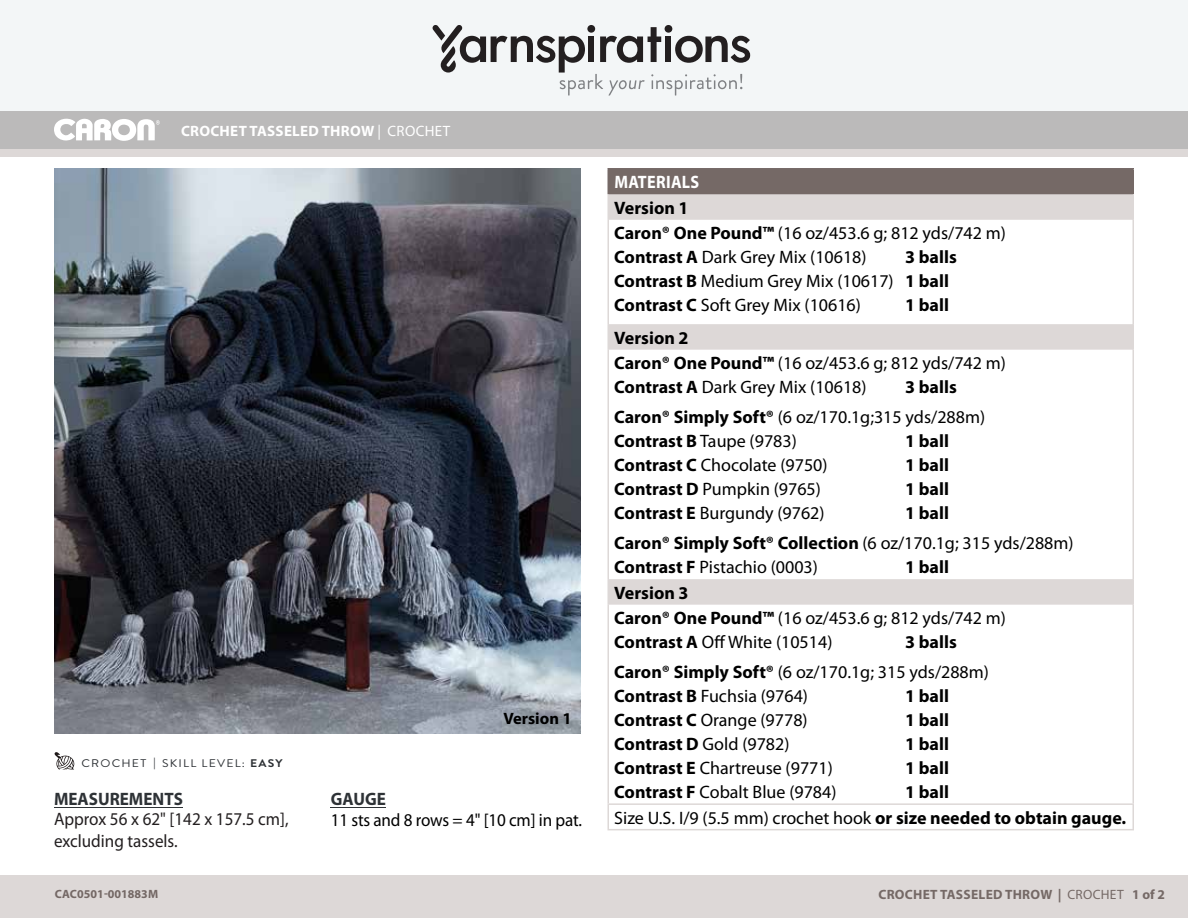
<style>
.page{position:relative;width:1188px;height:918px;background:#fff}
.page>*{position:absolute;margin:0;border:0;box-sizing:border-box;transform-origin:0 0}
.t1{font:18px/24.8px "Myriad Pro";color:#000}
.t2{font:700 18px/30px "Myriad Pro";color:#000}
.t3{font:18px/21px "Myriad Pro";color:#231f20;scale:.95 1}
.t4{font:18px/21px "Myriad Pro";color:#000;scale:.95 1}
.t5{font:700 16.5px "Myriad Pro";color:#000}
.Pattern_Title{font:700 15px "Myriad Pro";letter-spacing:.02em;color:#fff}
.t6{font:700 13.5px "Myriad Pro";letter-spacing:.02em;color:#756966}
.t7{font:700 12px "Myriad Pro";letter-spacing:.02em;color:#746865}
.t8{font:700 12px "Myriad Pro";color:#746865}
.t9{font:11.1px "Brandon Grotesque";letter-spacing:.1em;color:#2c3034;scale:1.1 1}
.s1{font-weight:400}
.s2{font-weight:700}
.s3{font-weight:700;color:#2e3236}
.s4{font-weight:700;color:#fff}
</style>
<div class="page">
<div style="left:0;top:111px;width:1188px;height:38px;background:#bababa"></div>
<div style="left:0;top:0;width:1188px;height:111px;background:#f3f6f7"></div>
<svg style="left:433px;top:25px;width:318px;height:71px"></svg>
<div style="left:0;top:149px;width:1188px;height:769px;background:#ddd8d7"></div>
<div style="left:0;top:157px;width:1188px;height:717px;background:#fff"></div>
<svg style="left:54px;top:119px;width:106px;height:22px"></svg>
<hr style="left:54px;top:807px;width:129px;height:1px;background:#2e3236">
<hr style="left:331px;top:807px;width:55px;height:1px;background:#2e3236">
<img style="left:54px;top:168px;width:527px;height:565px">
<div style="left:608px;top:169px;width:525px;height:25px;background:#756966"></div>
<svg style="left:609px;top:194px;width:523px;height:411px"></svg>
<hr style="left:1132px;top:170px;width:2px;height:24px;background:#756966">
<hr style="left:608px;top:168px;width:526px;height:2px;background:#756966">
<svg style="left:608px;top:194px;width:1px;height:26px"></svg>
<hr style="left:608px;top:220px;width:1px;height:104px;background:#ddd8d7">
<svg style="left:608px;top:324px;width:1px;height:26px"></svg>
<hr style="left:608px;top:350px;width:1px;height:229px;background:#ddd8d7">
<svg style="left:608px;top:579px;width:1px;height:26px"></svg>
<hr style="left:608px;top:605px;width:1px;height:198px;background:#ddd8d7">
<svg style="left:608px;top:805px;width:1px;height:24px"></svg>
<hr style="left:1132px;top:805px;width:2px;height:24px;background:#ddd8d7">
<hr style="left:608px;top:829px;width:526px;height:1px;background:#ddd8d7">
<hr style="left:1132px;top:194px;width:2px;height:26px;background:#ddd8d7">
<hr style="left:1132px;top:220px;width:2px;height:104px;background:#ddd8d7">
<hr style="left:1132px;top:324px;width:2px;height:26px;background:#ddd8d7">
<hr style="left:1132px;top:350px;width:2px;height:229px;background:#ddd8d7">
<hr style="left:1132px;top:579px;width:2px;height:26px;background:#ddd8d7">
<hr style="left:1132px;top:605px;width:2px;height:198px;background:#ddd8d7">
<hr style="left:608px;top:803px;width:526px;height:2px;background:#ddd8d7">
<svg style="left:55px;top:752px;width:19px;height:18px"></svg>
<p class="Pattern_Title" style="left:181px;top:121px;width:271px">CROCHET TASSELED THROW <span class="s1">| CROCHET</span></p>
<p class="Pattern_Title" style="left:181px;top:121px;width:31px">TOU</p>
<p class="Pattern_Title" style="left:234px;top:121px;width:191px">OF SHINE SHRUG <span class="s1">| CRO HET</span></p>
<p class="t9" style="left:81px;top:755px;width:184px">CROCHET <span class="s2">|</span> SKILL LEVEL: <span class="s2">EASY</span></p>
<p class="t5" style="left:503px;top:707px;width:70px">Version 1</p>
<p class="t3" style="left:54px;top:788px;width:248px"><span class="s3">MEASUREMENTS<br></span>Approx 56 x 62" [142 x 157.5 cm], excluding tassels.</p>
<p class="t4" style="left:331px;top:788px;width:266px"><span class="s3">GAUGE<br></span>11 sts and 8 rows = 4" [10 cm] in pat.</p>
<p class="t8" style="left:55px;top:886px;width:105px">CAC0501-001883M</p>
<p class="t1" style="left:614px;top:169px;width:393px"><span class="s4">MATERIALS<br></span><span class="s2">Version 1<br>Caron® One Pound™</span> (16 oz/453.6 g; 812 yds/742 m)<br><span class="s2">Contrast A</span> Dark Grey Mix (10618)</p>
<p class="t1" style="left:614px;top:245px;width:344px;line-height:24px;text-indent:291px"><span class="s2">3 balls<br>Contrast B</span> Medium Grey Mix (10617) <span class="s2">1 ball<br>Contrast C</span> Soft Grey Mix (10616)</p>
<p class="t2" style="left:905px;top:290px;width:45px">1 ball</p>
<p class="t1" style="left:614px;top:325px;width:393px"><span class="s2">Version 2<br>Caron® One Pound™</span> (16 oz/453.6 g; 812 yds/742 m)<br><span class="s2">Contrast A</span> Dark Grey Mix (10618)</p>
<p class="t1" style="left:614px;top:372px;width:372px;line-height:30px;text-indent:291px"><span class="s2">3 balls<br>Caron® Simply Soft®</span> (6 oz/170.1g;315 yds/288m)</p>
<p class="t1" style="left:614px;top:428px;width:184px"><span class="s2">Contrast B</span> Taupe (9783)</p>
<p class="t2" style="left:905px;top:426px;width:45px">1 ball</p>
<p class="t1" style="left:614px;top:452px;width:215px"><span class="s2">Contrast C</span> Chocolate (9750)</p>
<p class="t2" style="left:905px;top:450px;width:45px">1 ball</p>
<p class="t1" style="left:614px;top:476px;width:208px"><span class="s2">Contrast D</span> Pumpkin (9765)</p>
<p class="t2" style="left:905px;top:474px;width:45px">1 ball</p>
<p class="t1" style="left:614px;top:500px;width:212px"><span class="s2">Contrast E</span> Burgundy (9762)</p>
<p class="t2" style="left:614px;top:497px;width:461px;text-indent:291px">1 ball<br>Caron® Simply Soft® Collection <span class="s1">(6 oz/170.1g; 315 yds/288m)</span></p>
<p class="t1" style="left:614px;top:554px;width:205px"><span class="s2">Contrast F</span> Pistachio (0003)</p>
<p class="t2" style="left:905px;top:551px;width:45px">1 ball</p>
<p class="t1" style="left:614px;top:580px;width:393px"><span class="s2">Version 3<br>Caron® One Pound™</span> (16 oz/453.6 g; 812 yds/742 m)<br><span class="s2">Contrast A</span> Off White (10514)</p>
<p class="t1" style="left:614px;top:627px;width:376px;line-height:30px;text-indent:291px"><span class="s2">3 balls<br>Caron® Simply Soft®</span> (6 oz/170.1g; 315 yds/288m)</p>
<p class="t1" style="left:614px;top:683px;width:195px"><span class="s2">Contrast B</span> Fuchsia (9764)</p>
<p class="t2" style="left:905px;top:681px;width:45px">1 ball</p>
<p class="t1" style="left:614px;top:707px;width:195px"><span class="s2">Contrast C</span> Orange (9778)</p>
<p class="t2" style="left:905px;top:704px;width:45px">1 ball</p>
<p class="t1" style="left:614px;top:731px;width:177px"><span class="s2">Contrast D</span> Gold (9782)</p>
<p class="t2" style="left:905px;top:728px;width:45px">1 ball</p>
<p class="t1" style="left:614px;top:755px;width:220px"><span class="s2">Contrast E</span> Chartreuse (9771)</p>
<p class="t2" style="left:905px;top:752px;width:45px">1 ball</p>
<p class="t1" style="left:614px;top:779px;width:224px"><span class="s2">Contrast F</span> Cobalt Blue (9784)</p>
<p class="t2" style="left:614px;top:779px;width:513px;line-height:25.5px;text-indent:291px">1 ball<br><span class="s1">Size U.S. I/9 (5.5 mm) crochet hook</span> or size needed to obtain gauge.</p>
<p class="t6" style="left:878px;top:886px;width:288px">CROCHET TASSELED THROW | <span class="s1">CROCHET</span> 1 of 2</p>
<p class="t7" style="left:853px;top:887px;width:283px">BUTTERFLY CROCHET DISHCLOTH <span class="s1">| CROCHET</span> 1 of 2</p>
</div>
